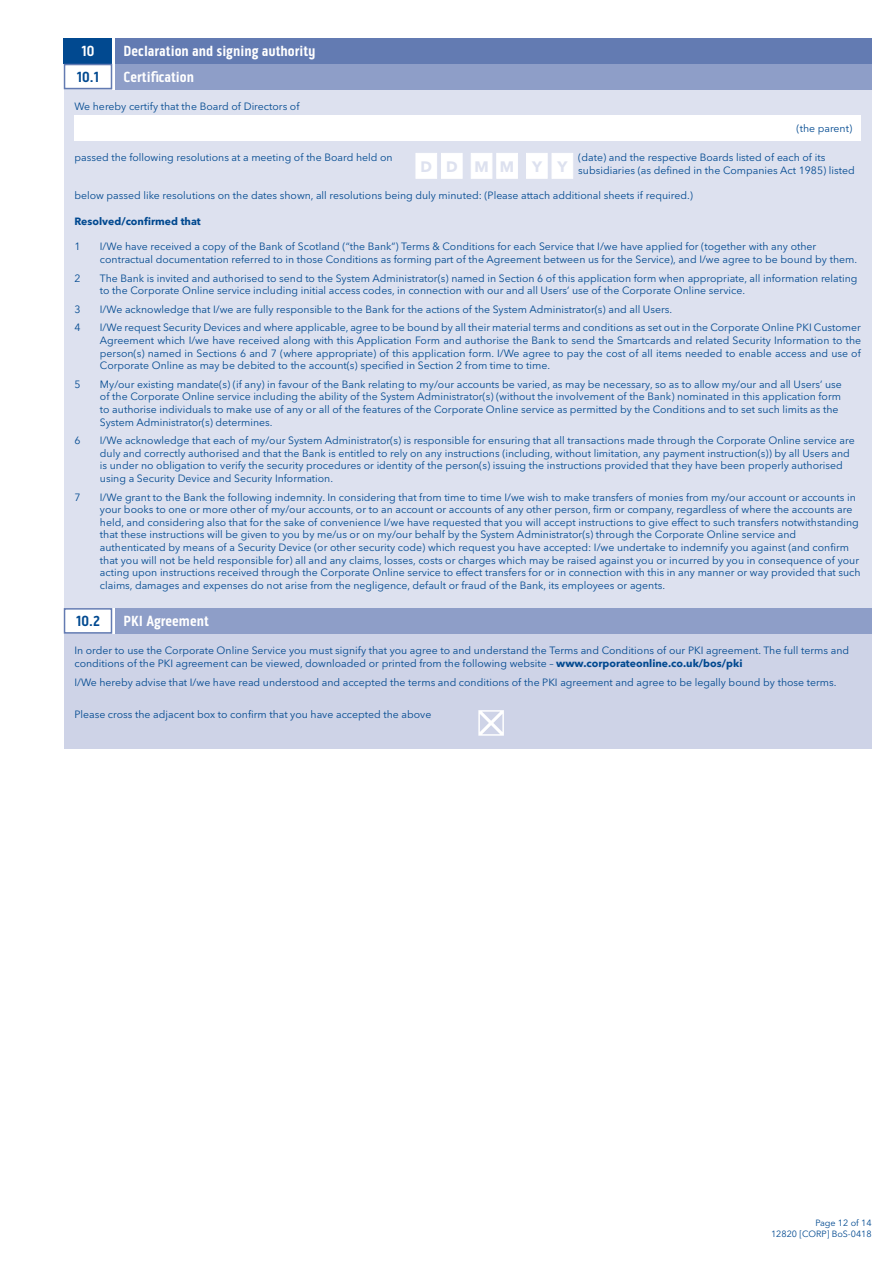
<style>
.page{position:relative;width:893px;height:1263px;background:#fff}
.page>*{position:absolute;margin:0;border:0;box-sizing:border-box;transform-origin:0 0}
.t1{font:700 15px "Bo S Pill Gothic";color:#fff}
.t2{font:700 15px "Bo S Pill Gothic";color:#014990}
.t3{font:10.5px/12.6px "Avenir Next LT Pro";color:#014990}
.t4{font:700 10.5px "Avenir Next LT Pro";color:#014990}
.t5{font:9px/11.1px "Avenir Next LT Pro";color:#014990;text-align:right}
.s1{font-weight:700}
</style>
<div class="page">
<div style="left:64px;top:38px;width:808px;height:638px;background:#dde1ef"></div>
<div style="left:74px;top:115px;width:787px;height:25px;background:#fff"></div>
<div style="left:416px;top:153px;width:21px;height:26px;background:#fff"></div>
<div style="left:441px;top:153px;width:21px;height:26px;background:#fff"></div>
<div style="left:471px;top:153px;width:21px;height:26px;background:#fff"></div>
<div style="left:496px;top:153px;width:22px;height:26px;background:#fff"></div>
<div style="left:526px;top:153px;width:21px;height:26px;background:#fff"></div>
<div style="left:552px;top:153px;width:21px;height:26px;background:#fff"></div>
<div style="left:64px;top:608px;width:808px;height:140px;background:#ced3e7"></div>
<svg style="left:478px;top:710px;width:26px;height:26px"></svg>
<hr style="left:112px;top:38px;width:3px;height:26px;background:#fff">
<div style="left:115px;top:38px;width:757px;height:26px;background:#637bb2"></div>
<div style="left:64px;top:38px;width:48px;height:26px;background:#014990"></div>
<hr style="left:112px;top:64px;width:3px;height:25px;background:#fff">
<div style="left:115px;top:64px;width:757px;height:25px;background:#8e9ec8"></div>
<div style="left:65px;top:65px;width:46px;height:24px;background:#fff"></div>
<div style="left:64px;top:64px;width:48px;height:25px;border:2px solid #637bb2"></div>
<hr style="left:112px;top:608px;width:3px;height:26px;background:#fff">
<div style="left:115px;top:608px;width:757px;height:26px;background:#8e9ec8"></div>
<div style="left:65px;top:609px;width:46px;height:24px;background:#fff"></div>
<div style="left:64px;top:608px;width:48px;height:26px;border:2px solid #637bb2"></div>
<h1 class="t1" style="left:81px;top:42px;width:15px">10</h1>
<h1 class="t1" style="left:124px;top:42px;width:193px">Declaration and signing authority</h1>
<h1 class="t2" style="left:77px;top:68px;width:24px">10.1</h1>
<h1 class="t1" style="left:124px;top:68px;width:72px">Certification</h1>
<p class="t3" style="left:74px;top:100px;width:227px">We hereby certify that the Board of Directors of</p>
<p class="t3" style="left:796px;top:122px;width:57px">(the parent)</p>
<p class="t3" style="left:74px;top:151px;width:320px">passed the following resolutions at a meeting of the Board held on</p>
<p class="t3" style="left:420px;top:151px;width:436px;text-indent:158px">(date) and the respective Boards listed of each of its<br><sup>D</sup> <sup>D</sup> <sup>M</sup> <sup>M</sup> <sup>Y</sup> <sup>Y</sup> subsidiaries (as defined in the Companies Act 1985) listed</p>
<p class="t3" style="left:74px;top:189px;width:620px">below passed like resolutions on the dates shown, all resolutions being duly minuted: (Please attach additional sheets if required.)</p>
<p class="t4" style="left:74px;top:215px;width:128px">Resolved/confirmed that</p>
<p class="t3" style="left:74px;top:240px;width:8px">1</p>
<p class="t3" style="left:100px;top:240px;width:759px">I/We have received a copy of the Bank of Scotland (“the Bank”) Terms &amp; Conditions for each Service that I/we have applied for (together with any other contractual documentation referred to in those Conditions as forming part of the Agreement between us for the Service), and I/we agree to be bound by them.</p>
<p class="t3" style="left:74px;top:272px;width:8px">2</p>
<p class="t3" style="left:100px;top:272px;width:759px">The Bank is invited and authorised to send to the System Administrator(s) named in Section 6 of this application form when appropriate, all information relating to the Corporate Online service including initial access codes, in connection with our and all Users’ use of the Corporate Online service.</p>
<p class="t3" style="left:74px;top:303px;width:8px">3</p>
<p class="t3" style="left:100px;top:303px;width:574px">I/We acknowledge that I/we are fully responsible to the Bank for the actions of the System Administrator(s) and all Users.</p>
<p class="t3" style="left:74px;top:321px;width:8px">4</p>
<p class="t3" style="left:100px;top:321px;width:763px;text-align:justify">I/We request Security Devices and where applicable, agree to be bound by all their material terms and conditions as set out in the Corporate Online PKI Customer Agreement which I/we have received along with this Application Form and authorise the Bank to send the Smartcards and related Security Information to the person(s) named in Sections 6 and 7 (where appropriate) of this application form. I/We agree to pay the cost of all items needed to enable access and use of Corporate Online as may be debited to the account(s) specified in Section 2 from time to time.</p>
<p class="t3" style="left:74px;top:378px;width:8px">5</p>
<p class="t3" style="left:100px;top:378px;width:743px">My/our existing mandate(s) (if any) in favour of the Bank relating to my/our accounts be varied, as may be necessary, so as to allow my/our and all Users’ use of the Corporate Online service including the ability of the System Administrator(s) (without the involvement of the Bank) nominated in this application form to authorise individuals to make use of any or all of the features of the Corporate Online service as permitted by the Conditions and to set such limits as the System Administrator(s) determines.</p>
<p class="t3" style="left:74px;top:434px;width:8px">6</p>
<p class="t3" style="left:100px;top:434px;width:756px">I/We acknowledge that each of my/our System Administrator(s) is responsible for ensuring that all transactions made through the Corporate Online service are duly and correctly authorised and that the Bank is entitled to rely on any instructions (including, without limitation, any payment instruction(s)) by all Users and is under no obligation to verify the security procedures or identity of the person(s) issuing the instructions provided that they have been properly authorised using a Security Device and Security Information.</p>
<p class="t3" style="left:74px;top:491px;width:8px">7</p>
<p class="t3" style="left:100px;top:491px;width:762px">I/We grant to the Bank the following indemnity. In considering that from time to time I/we wish to make transfers of monies from my/our account or accounts in your books to one or more other of my/our accounts, or to an account or accounts of any other person, firm or company, regardless of where the accounts are held, and considering also that for the sake of convenience I/we have requested that you will accept instructions to give effect to such transfers notwithstanding that these instructions will be given to you by me/us or on my/our behalf by the System Administrator(s) through the Corporate Online service and authenticated by means of a Security Device (or other security code) which request you have accepted: I/we undertake to indemnify you against (and confirm that you will not be held responsible for) all and any claims, losses, costs or charges which may be raised against you or incurred by you in consequence of your acting upon instructions received through the Corporate Online service to effect transfers for or in connection with this in any manner or way provided that such claims, damages and expenses do not arise from the negligence, default or fraud of the Bank, its employees or agents.</p>
<h1 class="t2" style="left:76px;top:612px;width:25px">10.2</h1>
<h1 class="t1" style="left:124px;top:612px;width:87px">PKI Agreement</h1>
<p class="t3" style="left:74px;top:644px;width:776px">In order to use the Corporate Online Service you must signify that you agree to and understand the Terms and Conditions of our PKI agreement. The full terms and conditions of the PKI agreement can be viewed, downloaded or printed from the following website – <span class="s1">www.corporateonline.co.uk/bos/pki</span></p>
<p class="t3" style="left:74px;top:675px;width:764px">I/We hereby advise that I/we have read understood and accepted the terms and conditions of the PKI agreement and agree to be legally bound by those terms.</p>
<p class="t3" style="left:74px;top:708px;width:358px">Please cross the adjacent box to confirm that you have accepted the above</p>
<p class="t5" style="left:771px;top:1218px;width:102px">Page 12 of 14<br>12820 [CORP] BoS-0418</p>
</div>
